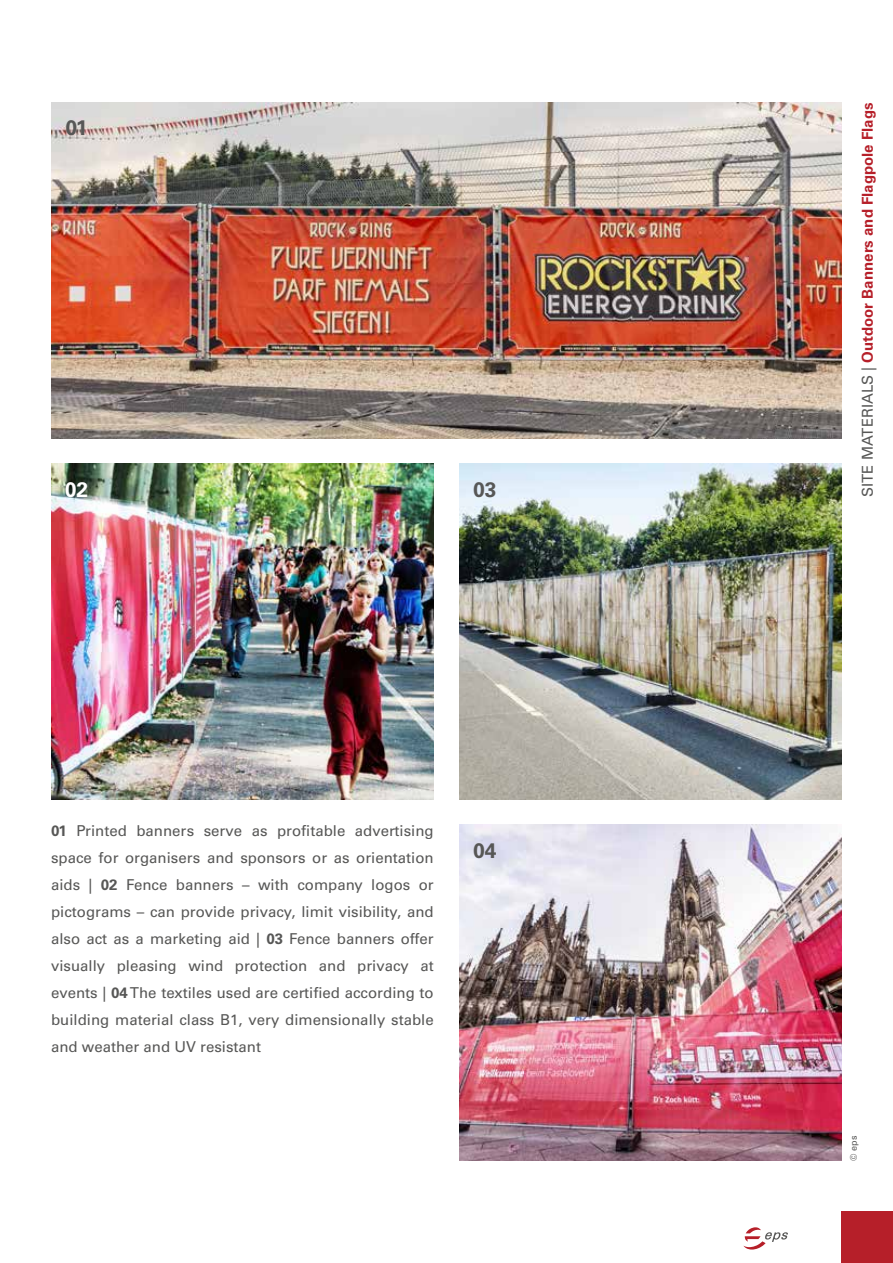
<style>
.page{position:relative;width:893px;height:1263px;background:#fff}
.page>*{position:absolute;margin:0;border:0;box-sizing:border-box;transform-origin:0 0}
.t1{font:700 21px "Univers LTCYR 65";color:#575756}
.t2{font:700 21px "Univers LTCYR 65";color:#fff}
.t3{font:15px/27px "Univers LTCYR 55 Roman";color:#575756;text-align:justify}
.t4{font:700 15px "Univers LTCYR 65";color:#b61f29}
.t5{font:9px "Univers LTCYR 55 Roman";color:#575756}
.s1{font-family:"Univers LTCYR 65";font-weight:700}
.s2{font-family:"Univers LTCYR 55 Roman";font-weight:400;color:#575756}
</style>
<div class="page">
<img style="left:51px;top:102px;width:791px;height:336px">
<img style="left:51px;top:463px;width:383px;height:336px">
<img style="left:459px;top:463px;width:383px;height:336px">
<img style="left:459px;top:825px;width:383px;height:336px">
<svg style="left:743px;top:1227px;width:45px;height:22px"></svg>
<div style="left:842px;top:1212px;width:51px;height:51px;background:#b61f29"></div>
<h1 class="t1" style="left:65px;top:113px;width:24px">01</h1>
<h1 class="t2" style="left:65px;top:474px;width:25px">02</h1>
<h1 class="t1" style="left:473px;top:474px;width:25px">03</h1>
<p class="t3" style="left:51px;top:816px;width:384px"><span class="s1">01</span> Printed banners serve as profitable advertising space for organisers and sponsors or as orientation aids | <span class="s1">02</span> Fence banners – with company logos or pictograms – can provide privacy, limit visibility, and also act as a marketing aid | <span class="s1">03</span> Fence banners offer visually pleasing wind protection and privacy at events | <span class="s1">04</span> The textiles used are certified according to building material class B1, very dimensionally stable and weather and UV resistant</p>
<h1 class="t1" style="left:473px;top:836px;width:25px">04</h1>
<p class="t4" style="left:857px;top:497px;width:396px;rotate:-90deg"><span class="s2">SITE MATERIALS |</span> Outdoor Banners and Flagpole Flags</p>
<p class="t5" style="left:847px;top:1161px;width:27px;rotate:-90deg">© eps</p>
</div>
